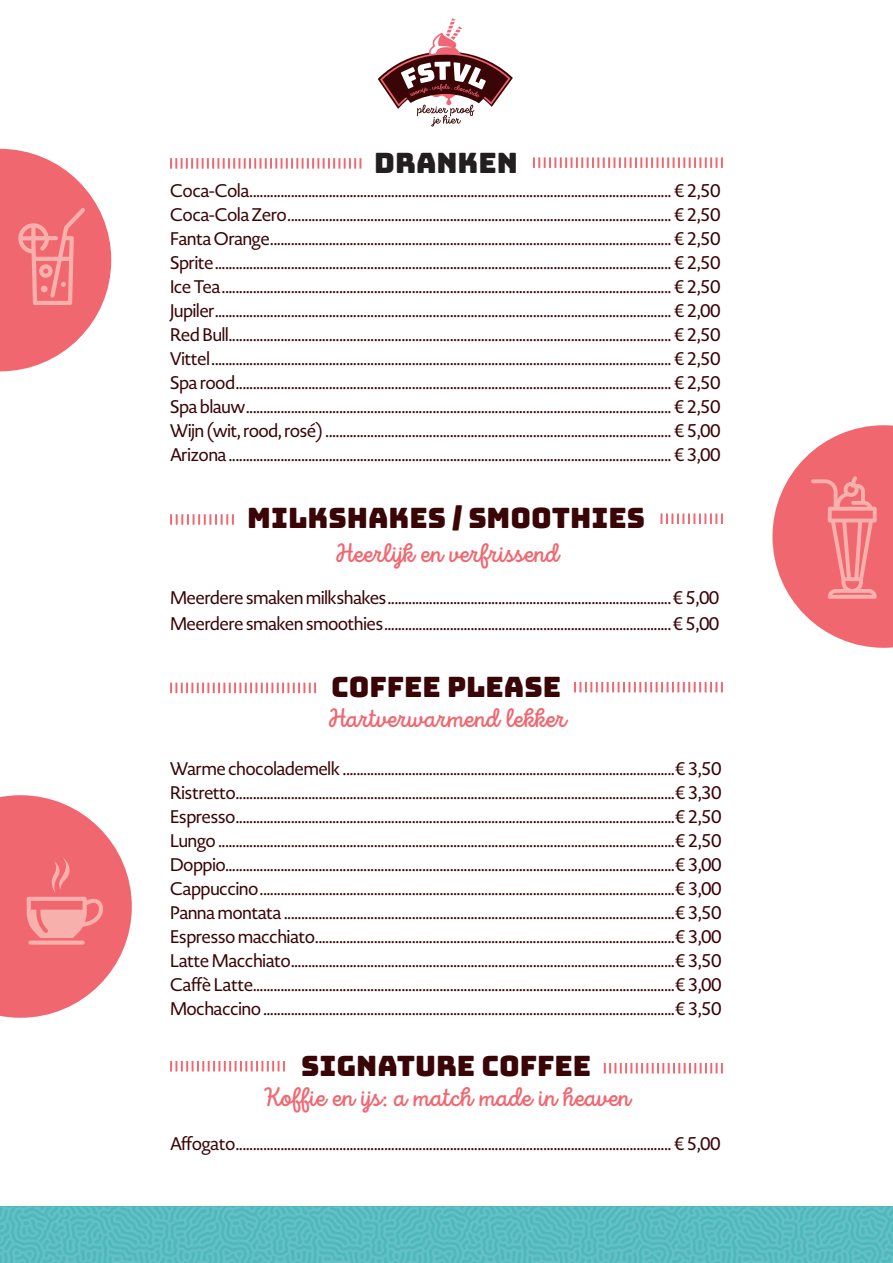
<style>
.page{position:relative;width:893px;height:1263px;background:#fff}
.page>*{position:absolute;margin:0;border:0;box-sizing:border-box;transform-origin:0 0}
.t1{font:28.05px "Bungee";color:#3a0506}
.t2{font:28.05px "Bungee";color:#231f20}
.t3{font:500 26.7px "Intro Script Demo";color:#f16770}
.t4{font:500 18px/24px "Novel Display";color:#3a0506;text-align:justify}
</style>
<div class="page">
<svg style="left:0;top:1206px;width:893px;height:57px;background:#59bcc0"></svg>
<svg style="left:378px;top:18px;width:135px;height:109px"></svg>
<svg style="left:170px;top:158px;width:191px;height:11px"></svg>
<svg style="left:533px;top:157px;width:190px;height:11px"></svg>
<svg style="left:170px;top:683px;width:146px;height:10px"></svg>
<svg style="left:574px;top:682px;width:149px;height:10px"></svg>
<svg style="left:170px;top:514px;width:64px;height:11px"></svg>
<svg style="left:660px;top:513px;width:63px;height:11px"></svg>
<svg style="left:170px;top:1061px;width:115px;height:10px"></svg>
<svg style="left:604px;top:1063px;width:119px;height:10px"></svg>
<svg style="left:0;top:795px;width:132px;height:223px"></svg>
<svg style="left:772px;top:425px;width:121px;height:223px"></svg>
<svg style="left:0;top:149px;width:111px;height:222px"></svg>
<h1 class="t2" style="left:374px;top:147px;width:145px">DRANKEN</h1>
<p class="t4" style="left:170px;top:179px;width:552px">Coca-Cola.......................................................................................................................... € 2,50<br>Coca-Cola Zero............................................................................................................... € 2,50<br>Fanta Orange.................................................................................................................... € 2,50<br>Sprite.................................................................................................................................... € 2,50<br>Ice Tea.................................................................................................................................. € 2,50<br>Jupiler.................................................................................................................................... € 2,00<br>Red Bull................................................................................................................................ € 2,50<br>Vittel..................................................................................................................................... € 2,50<br>Spa rood.............................................................................................................................. € 2,50<br>Spa blauw........................................................................................................................... € 2,50<br>Wijn (wit, rood, rosé) .................................................................................................... € 5,00<br>Arizona ................................................................................................................................ € 3,00</p>
<h1 class="t1" style="left:247px;top:502px;width:399px">MILKSHAKES / SMOOTHIES</h1>
<h2 class="t3" style="left:333px;top:538px;width:227px">Heerlijk en verfrissend</h2>
<p class="t4" style="left:170px;top:586px;width:550px;line-height:25.5px">Meerdere smaken milkshakes..................................................................................€ 5,00<br>Meerdere smaken smoothies...................................................................................€ 5,00</p>
<h1 class="t1" style="left:331px;top:671px;width:231px">COFFEE PLEASE</h1>
<h2 class="t3" style="left:326px;top:702px;width:241px">Hartverwarmend lekker</h2>
<p class="t4" style="left:170px;top:757px;width:553px">Warme chocolademelk ................................................................................................€ 3,50<br>Ristretto...............................................................................................................................€ 3,30<br>Espresso...............................................................................................................................€ 2,50<br>Lungo ....................................................................................................................................€ 2,50<br>Doppio..................................................................................................................................€ 3,00<br>Cappuccino........................................................................................................................€ 3,00<br>Panna montata .................................................................................................................€ 3,50<br>Espresso macchiato........................................................................................................€ 3,00<br>Latte Macchiato...............................................................................................................€ 3,50<br>Caffè Latte..........................................................................................................................€ 3,00<br>Mochaccino .......................................................................................................................€ 3,50</p>
<h1 class="t1" style="left:301px;top:1050px;width:291px">SIGNATURE COFFEE</h1>
<h2 class="t3" style="left:262px;top:1081px;width:370px">Koffie en ijs: a match made in heaven</h2>
<p class="t4" style="left:170px;top:1132px;width:552px">Affogato.............................................................................................................................. € 5,00</p>
</div>
